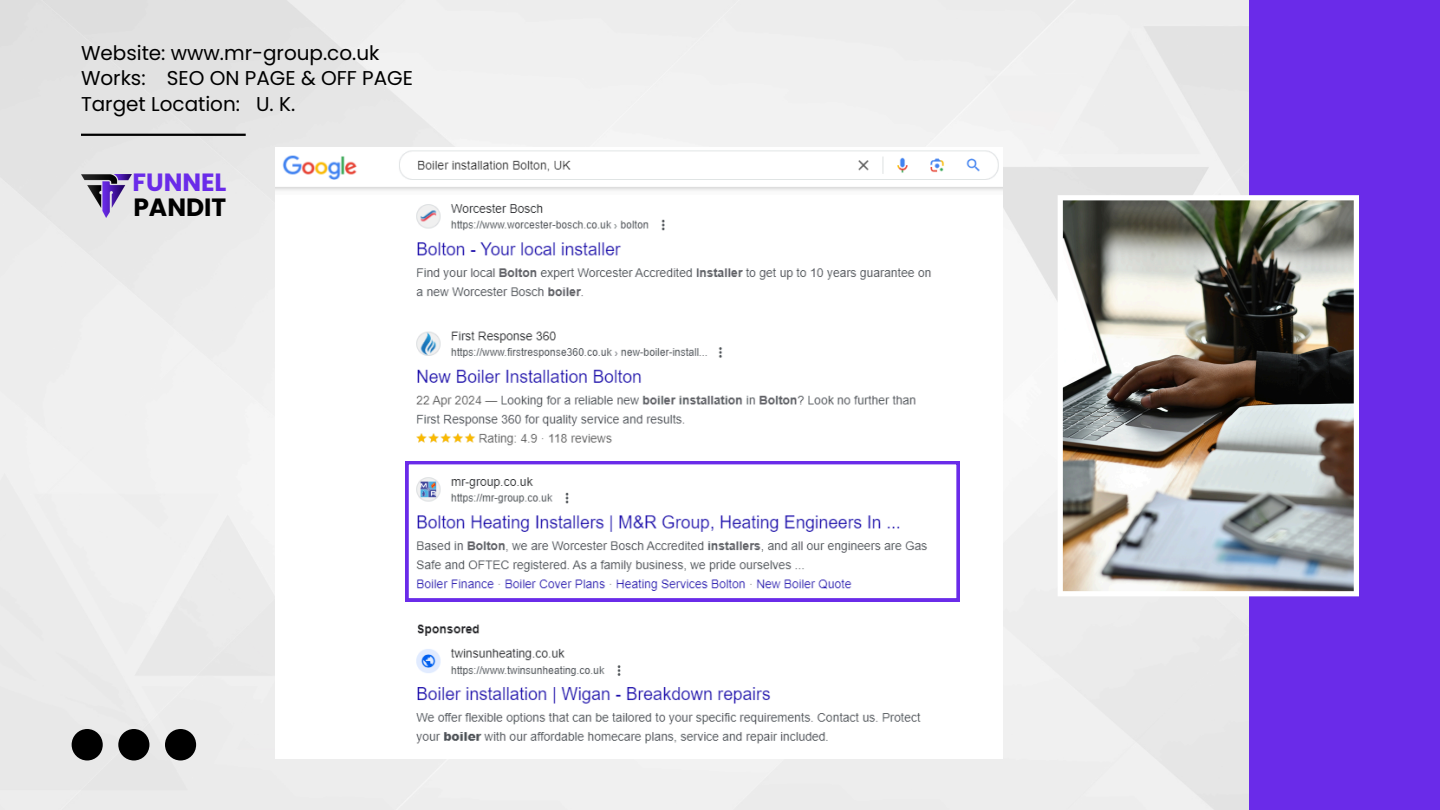
<style>
.page{position:relative;width:1440px;height:810px;background:#fff}
.page>*{position:absolute;margin:0;border:0;box-sizing:border-box;transform-origin:0 0}
.t1{font:700 25px "Poppins";color:#000}
.t2{font:700 24.9px "Poppins";color:#6a2be9}
.t3{font:20px/25.5px "Poppins";color:#000}
</style>
<div class="page">
<img style="left:0;top:0;width:1250px;height:810px">
<svg style="left:72px;top:729px;width:124px;height:31px;background:#5d5d5d"></svg>
<div style="left:1250px;top:0;width:190px;height:810px;background:#6a2be9"></div>
<img style="left:1058px;top:195px;width:301px;height:401px">
<hr style="left:81px;top:134px;width:165px;height:2px;background:#000">
<img style="left:276px;top:147px;width:727px;height:612px">
<svg style="left:406px;top:461px;width:553px;height:140px"></svg>
<img style="left:81px;top:174px;width:50px;height:44px">
<p class="t3" style="left:81px;top:40px;width:334px">Website: www.mr-group.co.uk<br>Works: SEO ON PAGE &amp; OFF PAGE<br>Target Location: U. K.</p>
<p class="t2" style="left:132px;top:165px;width:96px">FUNNEL</p>
<p class="t1" style="left:133px;top:189px;width:94px">PANDIT</p>
</div>
